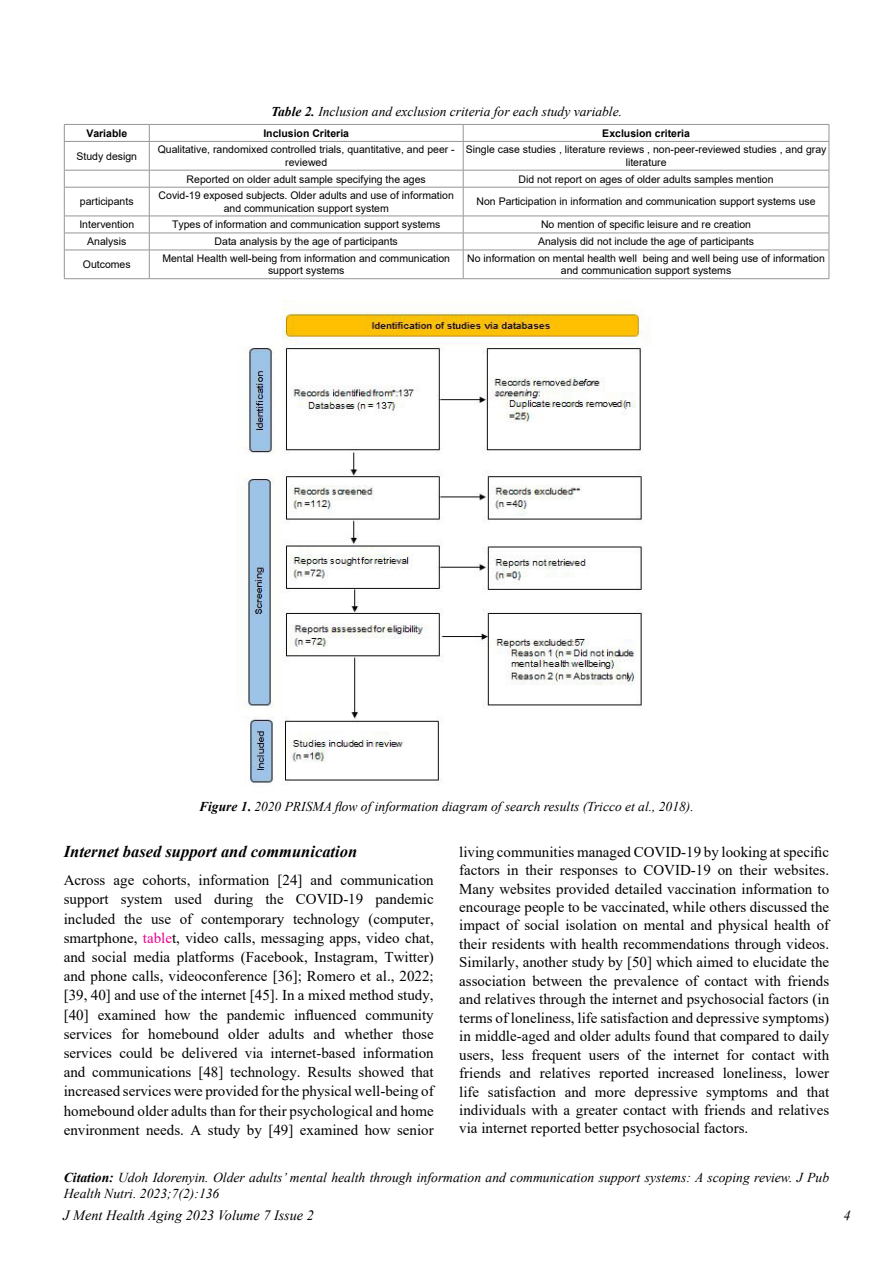
<style>
.page{position:relative;width:893px;height:1263px;background:#fff}
.page>*{position:absolute;margin:0;border:0;box-sizing:border-box;transform-origin:0 0}
.t1{font:italic 700 16.5px "Times New Roman";color:#000}
.t2{font:15px/18.5px "Times New Roman";color:#000;text-align:justify}
.t3{font:italic 14.25px "Times New Roman";color:#000}
.t4{font:italic 13.65px/16.4px "Times New Roman";color:#000}
.t5{font:italic 13.5px "Times New Roman";color:#000}
.t6{font:10.5px/12.6px "Arial";color:#000;text-align:center}
.t7{font:700 10.5px "Arial";color:#000}
.s1{font-weight:700}
.s2{font-weight:700;font-style:normal}
.s3{color:#ec008c}
</style>
<div class="page">
<hr style="left:64px;top:124px;width:85px;height:1px;background:#939598">
<hr style="left:149px;top:124px;width:314px;height:1px;background:#939598">
<hr style="left:463px;top:124px;width:366px;height:1px;background:#939598">
<hr style="left:64px;top:141px;width:85px;height:1px;background:#939598">
<hr style="left:149px;top:141px;width:314px;height:1px;background:#939598">
<hr style="left:463px;top:141px;width:366px;height:1px;background:#939598">
<hr style="left:64px;top:170px;width:85px;height:1px;background:#939598">
<hr style="left:149px;top:170px;width:314px;height:1px;background:#939598">
<hr style="left:463px;top:170px;width:366px;height:1px;background:#939598">
<hr style="left:64px;top:187px;width:85px;height:1px;background:#939598">
<hr style="left:149px;top:187px;width:314px;height:1px;background:#939598">
<hr style="left:463px;top:187px;width:366px;height:1px;background:#939598">
<hr style="left:64px;top:216px;width:85px;height:1px;background:#939598">
<hr style="left:149px;top:216px;width:314px;height:1px;background:#939598">
<hr style="left:463px;top:216px;width:366px;height:1px;background:#939598">
<hr style="left:64px;top:233px;width:85px;height:1px;background:#939598">
<hr style="left:149px;top:233px;width:314px;height:1px;background:#939598">
<hr style="left:463px;top:233px;width:366px;height:1px;background:#939598">
<hr style="left:64px;top:250px;width:85px;height:1px;background:#939598">
<svg style="left:64px;top:125px;width:1px;height:153px"></svg>
<hr style="left:149px;top:250px;width:314px;height:1px;background:#939598">
<svg style="left:149px;top:125px;width:1px;height:153px"></svg>
<hr style="left:463px;top:250px;width:366px;height:1px;background:#939598">
<svg style="left:463px;top:125px;width:1px;height:153px"></svg>
<svg style="left:829px;top:125px;width:1px;height:153px"></svg>
<hr style="left:64px;top:278px;width:85px;height:1px;background:#939598">
<hr style="left:149px;top:278px;width:314px;height:1px;background:#939598">
<hr style="left:463px;top:278px;width:366px;height:1px;background:#939598">
<img style="left:244px;top:300px;width:407px;height:484px">
<p class="t5" style="left:271px;top:102px;width:352px"><span class="s1">Table 2.</span> Inclusion and exclusion criteria for each study variable.</p>
<p class="t7" style="left:86px;top:126px;width:42px">Variable</p>
<p class="t7" style="left:263px;top:126px;width:87px">Inclusion Criteria</p>
<p class="t7" style="left:602px;top:126px;width:89px">Exclusion criteria</p>
<p class="t6" style="left:76px;top:150px;width:62px">Study design</p>
<p class="t6" style="left:158px;top:143px;width:299px">Qualitative, randomixed controlled trials, quantitative, and peer - reviewed</p>
<p class="t6" style="left:466px;top:143px;width:362px">Single case studies , literature reviews , non-peer-reviewed studies , and gray literature</p>
<p class="t6" style="left:187px;top:172px;width:241px">Reported on older adult sample specifying the ages</p>
<p class="t6" style="left:519px;top:172px;width:257px">Did not report on ages of older adults samples mention</p>
<p class="t6" style="left:80px;top:195px;width:55px">participants</p>
<p class="t6" style="left:159px;top:189px;width:297px">Covid-19 exposed subjects. Older adults and use of information and communication support system</p>
<p class="t6" style="left:477px;top:195px;width:341px">Non Participation in information and communication support systems use</p>
<p class="t6" style="left:79px;top:218px;width:56px">Intervention</p>
<p class="t6" style="left:172px;top:218px;width:270px">Types of information and communication support systems</p>
<p class="t6" style="left:541px;top:218px;width:212px">No mention of specific leisure and re creation</p>
<p class="t6" style="left:87px;top:235px;width:41px">Analysis</p>
<p class="t6" style="left:215px;top:235px;width:185px">Data analysis by the age of participants</p>
<p class="t6" style="left:538px;top:235px;width:217px">Analysis did not include the age of participants</p>
<p class="t6" style="left:83px;top:258px;width:49px">Outcomes</p>
<p class="t6" style="left:162px;top:252px;width:289px">Mental Health well-being from information and communication support systems</p>
<p class="t6" style="left:467px;top:252px;width:359px">No information on mental health well being and well being use of information and communication support systems</p>
<p class="t5" style="left:199px;top:797px;width:496px"><span class="s1">Figure 1</span><span class="s2">.</span> 2020 PRISMA flow of information diagram of search results (Tricco et al., 2018).</p>
<p class="t1" style="left:64px;top:840px;width:295px">Internet based support and communication</p>
<p class="t2" style="left:64px;top:870px;width:371px;line-height:19.2px">Across age cohorts, information [24] and communication support system used during the COVID-19 pandemic included the use of contemporary technology (computer, smartphone, <span class="s3">table</span>t, video calls, messaging apps, video chat, and social media platforms (Facebook, Instagram, Twitter) and phone calls, videoconference [36]; Romero et al., 2022; [39, 40] and use of the internet [45]. In a mixed method study, [40] examined how the pandemic influenced community services for homebound older adults and whether those services could be delivered via internet-based information and communications [48] technology. Results showed that increased services were provided for the physical well-being of homebound older adults than for their psychological and home environment needs. A study by [49] examined how senior</p>
<p class="t2" style="left:459px;top:842px;width:371px">living communities managed COVID-19 by looking at specific factors in their responses to COVID-19 on their websites.<br>Many websites provided detailed vaccination information to encourage people to be vaccinated, while others discussed the impact of social isolation on mental and physical health of their residents with health recommendations through videos.<br>Similarly, another study by [50] which aimed to elucidate the association between the prevalence of contact with friends and relatives through the internet and psychosocial factors (in terms of loneliness, life satisfaction and depressive symptoms) in middle-aged and older adults found that compared to daily users, less frequent users of the internet for contact with friends and relatives reported increased loneliness, lower life satisfaction and more depressive symptoms and that individuals with a greater contact with friends and relatives via internet reported better psychosocial factors.</p>
<p class="t4" style="left:64px;top:1169px;width:767px"><span class="s1">Citation:</span> Udoh Idorenyin. Older adults’ mental health through information and communication support systems: A scoping review. J Pub<br>Health Nutri. 2023;7(2):136</p>
<p class="t3" style="left:63px;top:1206px;width:252px">J Ment Health Aging 2023 Volume 7 Issue 2</p>
<p class="t3" style="left:843px;top:1206px;width:9px">4</p>
</div>
